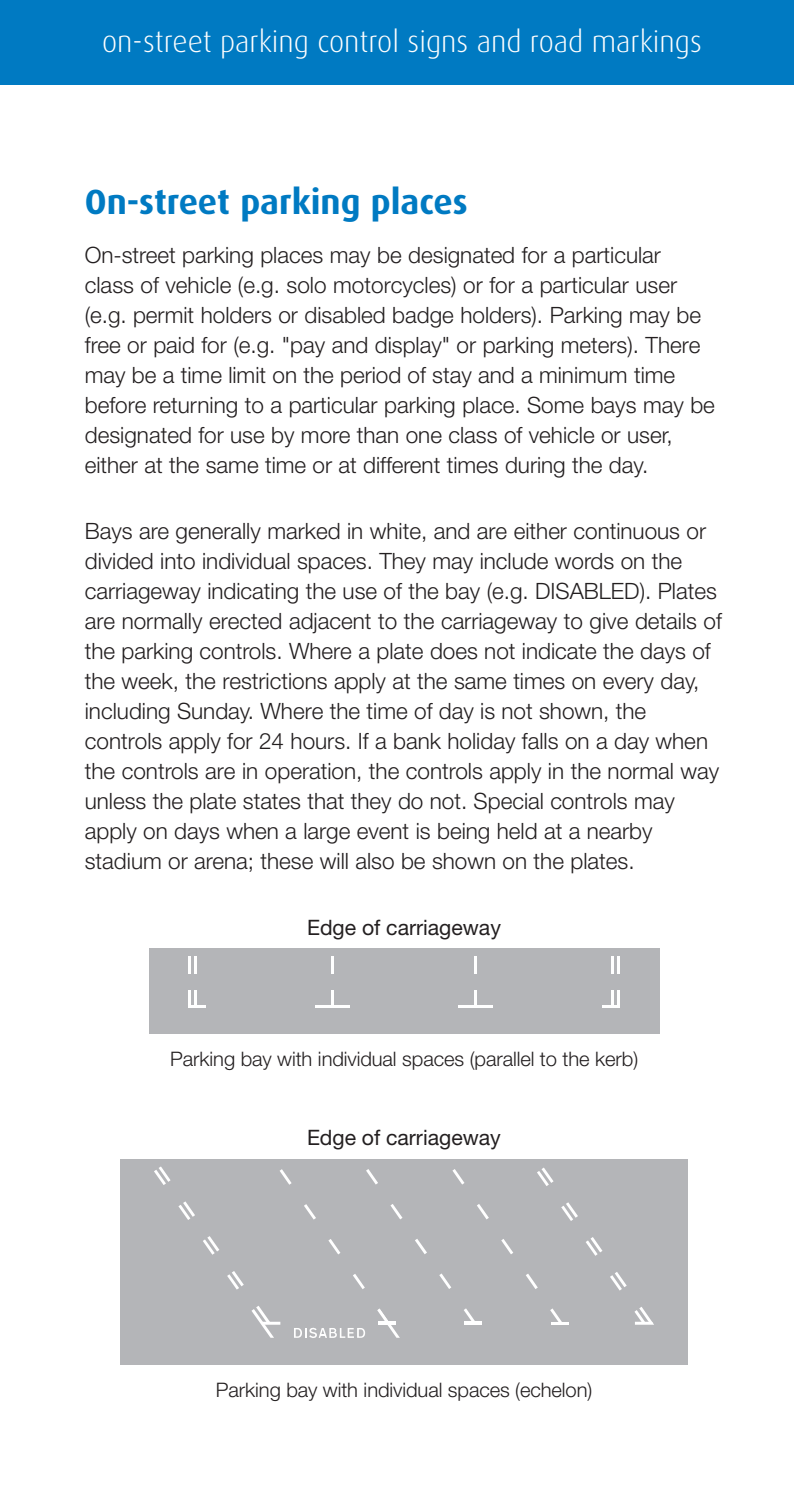
<style>
.page{position:relative;width:794px;height:1489px;background:#fff}
.page>*{position:absolute;margin:0;border:0;box-sizing:border-box;transform-origin:0 0}
.t1{font:700 35px "Dax";color:#007ac2}
.t2{font:300 30px "Dax";color:#fff}
.t3{font:300 22.5px/30px "Helvetica Neue LT";color:#231f20}
.t4{font:21.25px "Helvetica Neue LT";color:#231f20}
.t5{font:300 20px "Helvetica Neue LT";letter-spacing:-.005em;color:#231f20}
</style>
<div class="page">
<div style="left:0;top:0;width:794px;height:85px;background:#007ac2"></div>
<div style="left:149px;top:948px;width:510px;height:85px;background:#b4b5b8"></div>
<svg style="left:189px;top:956px;width:2px;height:17px"></svg>
<hr style="left:194px;top:956px;width:3px;height:17px;background:#fff">
<hr style="left:188px;top:1004px;width:17px;height:3px;background:#fff">
<hr style="left:194px;top:990px;width:3px;height:17px;background:#fff">
<hr style="left:188px;top:990px;width:3px;height:17px;background:#fff">
<hr style="left:331px;top:990px;width:3px;height:17px;background:#fff">
<hr style="left:315px;top:1004px;width:35px;height:3px;background:#fff">
<hr style="left:331px;top:956px;width:3px;height:17px;background:#fff">
<hr style="left:616px;top:956px;width:3px;height:17px;background:#fff">
<hr style="left:611px;top:956px;width:3px;height:17px;background:#fff">
<hr style="left:474px;top:990px;width:3px;height:17px;background:#fff">
<hr style="left:475px;top:1004px;width:17px;height:3px;background:#fff">
<hr style="left:458px;top:1004px;width:17px;height:3px;background:#fff">
<hr style="left:602px;top:1004px;width:17px;height:3px;background:#fff">
<hr style="left:611px;top:990px;width:3px;height:17px;background:#fff">
<svg style="left:617px;top:990px;width:2px;height:14px"></svg>
<hr style="left:474px;top:956px;width:3px;height:17px;background:#fff">
<div style="left:120px;top:1158px;width:568px;height:206px;background:#b4b5b8"></div>
<hr style="left:551px;top:1321px;width:17px;height:3px;background:#fff">
<svg style="left:537px;top:1167px;width:16px;height:19px"></svg>
<svg style="left:561px;top:1202px;width:17px;height:18px"></svg>
<svg style="left:586px;top:1237px;width:16px;height:18px"></svg>
<svg style="left:610px;top:1272px;width:16px;height:18px"></svg>
<svg style="left:526px;top:1274px;width:12px;height:14px"></svg>
<svg style="left:280px;top:1169px;width:12px;height:15px"></svg>
<svg style="left:304px;top:1204px;width:12px;height:15px"></svg>
<svg style="left:328px;top:1239px;width:12px;height:15px"></svg>
<svg style="left:353px;top:1274px;width:12px;height:15px"></svg>
<svg style="left:366px;top:1169px;width:12px;height:15px"></svg>
<svg style="left:390px;top:1204px;width:12px;height:15px"></svg>
<svg style="left:415px;top:1239px;width:12px;height:15px"></svg>
<svg style="left:439px;top:1273px;width:12px;height:15px"></svg>
<svg style="left:464px;top:1308px;width:11px;height:14px"></svg>
<hr style="left:465px;top:1321px;width:17px;height:3px;background:#fff">
<svg style="left:294px;top:1327px;width:71px;height:11px"></svg>
<svg style="left:377px;top:1308px;width:22px;height:29px"></svg>
<svg style="left:251px;top:1306px;width:29px;height:31px"></svg>
<svg style="left:154px;top:1166px;width:17px;height:18px"></svg>
<svg style="left:178px;top:1201px;width:17px;height:18px"></svg>
<svg style="left:203px;top:1236px;width:16px;height:18px"></svg>
<svg style="left:227px;top:1271px;width:17px;height:18px"></svg>
<svg style="left:452px;top:1169px;width:12px;height:15px"></svg>
<svg style="left:501px;top:1239px;width:12px;height:15px"></svg>
<svg style="left:477px;top:1204px;width:12px;height:15px"></svg>
<svg style="left:550px;top:1308px;width:12px;height:14px"></svg>
<svg style="left:634px;top:1307px;width:20px;height:17px"></svg>
<h2 class="t2" style="left:102px;top:25px;width:601px">on-street parking control signs and road markings</h2>
<h1 class="t1" style="left:85px;top:182px;width:384px">On-street parking places</h1>
<p class="t3" style="left:85px;top:240px;width:631px">On-street parking places may be designated for a particular class of vehicle (e.g. solo motorcycles) or for a particular user (e.g. permit holders or disabled badge holders). Parking may be free or paid for (e.g. "pay and display" or parking meters). There may be a time limit on the period of stay and a minimum time before returning to a particular parking place. Some bays may be designated for use by more than one class of vehicle or user, either at the same time or at different times during the day.</p>
<p class="t3" style="left:85px;top:515px;width:638px">Bays are generally marked in white, and are either continuous or divided into individual spaces. They may include words on the carriageway indicating the use of the bay (e.g. DISABLED). Plates are normally erected adjacent to the carriageway to give details of the parking controls. Where a plate does not indicate the days of the week, the restrictions apply at the same times on every day, including Sunday. Where the time of day is not shown, the controls apply for 24 hours. If a bank holiday falls on a day when the controls are in operation, the controls apply in the normal way unless the plate states that they do not. Special controls may apply on days when a large event is being held at a nearby stadium or arena; these will also be shown on the plates.</p>
<p class="t4" style="left:307px;top:914px;width:195px">Edge of carriageway</p>
<p class="t5" style="left:170px;top:1046px;width:469px">Parking bay with individual spaces (parallel to the kerb)</p>
<p class="t4" style="left:307px;top:1124px;width:195px">Edge of carriageway</p>
<p class="t5" style="left:216px;top:1377px;width:378px">Parking bay with individual spaces (echelon)</p>
</div>
